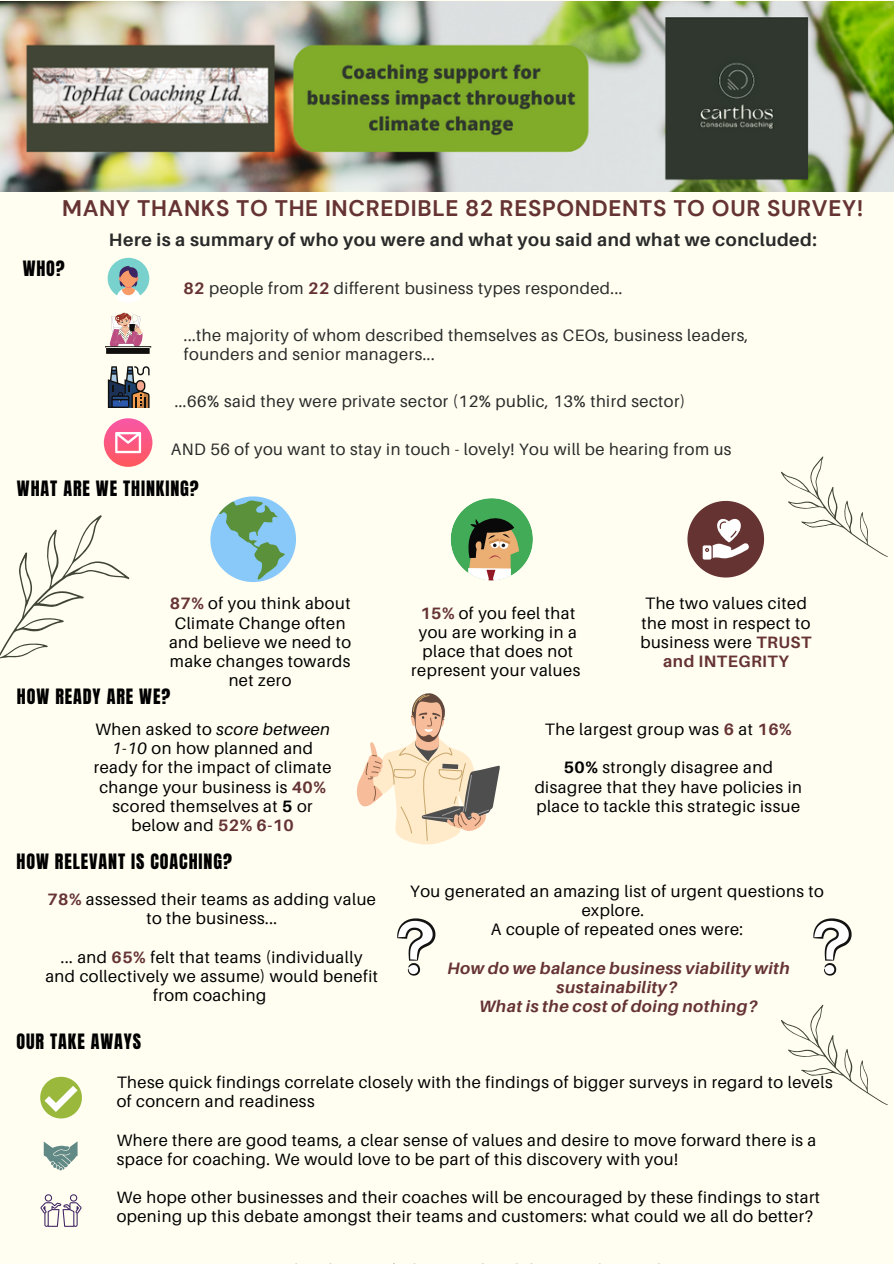
<style>
.page{position:relative;width:894px;height:1264px;background:#fff}
.page>*{position:absolute;margin:0;border:0;box-sizing:border-box;transform-origin:0 0}
.t1{font:700 22.5px "DM Sans";letter-spacing:.03em;color:#633}
.t2{font:18px "Anton";letter-spacing:.05em;color:#000}
.t3{font:700 18px "Aileron";letter-spacing:.03em;color:#2a2a2a}
.t4{font:16.5px/19.2px "Aileron";letter-spacing:.03em;color:#000;text-align:center}
.t5{font:16.5px/19.2px "Aileron";letter-spacing:.03em;color:#2a2a2a}
.t6{font:italic 700 16.5px/19.2px "Aileron";letter-spacing:.03em;color:#633;text-align:center}
.s1{font-weight:700;color:#633}
.s2{font-style:italic}
.s3{font-weight:700}
</style>
<div class="page">
<div style="left:0;top:0;width:893px;height:1263px;background:#fffef1"></div>
<svg style="left:0;top:515px;width:130px;height:144px"></svg>
<div style="left:108px;top:258px;width:41px;height:41px;background:#78d1cc;border-radius:50%"></div>
<svg style="left:116px;top:265px;width:25px;height:38px"></svg>
<svg style="left:105px;top:312px;width:46px;height:42px"></svg>
<svg style="left:104px;top:418px;width:48px;height:49px"></svg>
<svg style="left:115px;top:432px;width:26px;height:21px"></svg>
<svg style="left:108px;top:366px;width:41px;height:42px"></svg>
<svg style="left:210px;top:496px;width:86px;height:86px"></svg>
<div style="left:450px;top:498px;width:82px;height:82px;background:#42ab58;border-radius:50%"></div>
<svg style="left:468px;top:518px;width:51px;height:62px"></svg>
<svg style="left:356px;top:693px;width:143px;height:151px"></svg>
<svg style="left:813px;top:918px;width:39px;height:57px"></svg>
<svg style="left:687px;top:456px;width:201px;height:121px"></svg>
<svg style="left:40px;top:1076px;width:42px;height:42px"></svg>
<svg style="left:44px;top:1141px;width:34px;height:29px"></svg>
<svg style="left:40px;top:1194px;width:42px;height:32px"></svg>
<svg style="left:397px;top:918px;width:39px;height:57px"></svg>
<svg style="left:781px;top:1004px;width:107px;height:101px"></svg>
<img style="left:0;top:1px;width:893px;height:191px">
<h1 class="t1" style="left:62px;top:193px;width:802px">MANY THANKS TO THE INCREDIBLE 82 RESPONDENTS TO OUR SURVEY!</h1>
<p class="t2" style="left:23px;top:256px;width:44px">WHO?</p>
<p class="t3" style="left:109px;top:228px;width:709px">Here is a summary of who you were and what you said and what we concluded:</p>
<p class="t5" style="left:183px;top:278px;width:440px"><span class="s1">82</span> people from <span class="s1">22</span> different business types responded...</p>
<p class="t5" style="left:184px;top:325px;width:566px">...the majority of whom described themselves as CEOs, business leaders, founders and senior managers...</p>
<p class="t5" style="left:175px;top:391px;width:512px">...66% said they were private sector (12% public, 13% third sector)</p>
<p class="t5" style="left:171px;top:439px;width:562px">AND 56 of you want to stay in touch - lovely! You will be hearing from us</p>
<p class="t2" style="left:17px;top:475px;width:183px">WHAT ARE WE THINKING?</p>
<p class="t4" style="left:169px;top:593px;width:184px"><span class="s1">87%</span> of you think about<br>Climate Change often and believe we need to make changes towards net zero</p>
<p class="t4" style="left:640px;top:593px;width:172px">The two values cited the most in respect to business were <span class="s1">TRUST and INTEGRITY</span></p>
<p class="t4" style="left:411px;top:603px;width:170px"><span class="s1">15%</span> of you feel that you are working in a place that does not represent your values</p>
<p class="t2" style="left:17px;top:683px;width:155px">HOW READY ARE WE?</p>
<p class="t4" style="left:94px;top:719px;width:239px">When asked to <span class="s2">score between<br>1-10</span> on how planned and ready for the impact of climate change your business is <span class="s1">40% </span>scored themselves at <span class="s3">5</span> or below and <span class="s1">52% 6-10</span></p>
<p class="t4" style="left:544px;top:719px;width:248px">The largest group was <span class="s1">6</span> at <span class="s1">16%</span></p>
<p class="t4" style="left:534px;top:757px;width:269px"><span class="s3">50%</span> strongly disagree and disagree that they have policies in place to tackle this strategic issue</p>
<p class="t2" style="left:16px;top:849px;width:217px">HOW RELEVANT IS COACHING?</p>
<p class="t4" style="left:47px;top:889px;width:330px"><span class="s1">78%</span> assessed their teams as adding value to the business...</p>
<p class="t4" style="left:45px;top:947px;width:334px">... and <span class="s1">65%</span> felt that teams (individually and collectively we assume) would benefit from coaching</p>
<p class="t2" style="left:16px;top:1028px;width:126px">OUR TAKE AWAYS</p>
<p class="t4" style="left:410px;top:881px;width:415px">You generated an amazing list of urgent questions to explore.<br>A couple of repeated ones were:</p>
<p class="t6" style="left:447px;top:957px;width:344px">How do we balance business viability with sustainability?<br>What is the cost of doing nothing?</p>
<p class="t4" style="left:117px;top:1072px;width:717px;text-align:left">These quick findings correlate closely with the findings of bigger surveys in regard to levels of concern and readiness</p>
<p class="t4" style="left:117px;top:1129px;width:701px;text-align:left">Where there are good teams, a clear sense of values and desire to move forward there is a space for coaching. We would love to be part of this discovery with you!</p>
<p class="t4" style="left:117px;top:1187px;width:704px;text-align:left">We hope other businesses and their coaches will be encouraged by these findings to start opening up this debate amongst their teams and customers: what could we all do better?</p>
</div>
